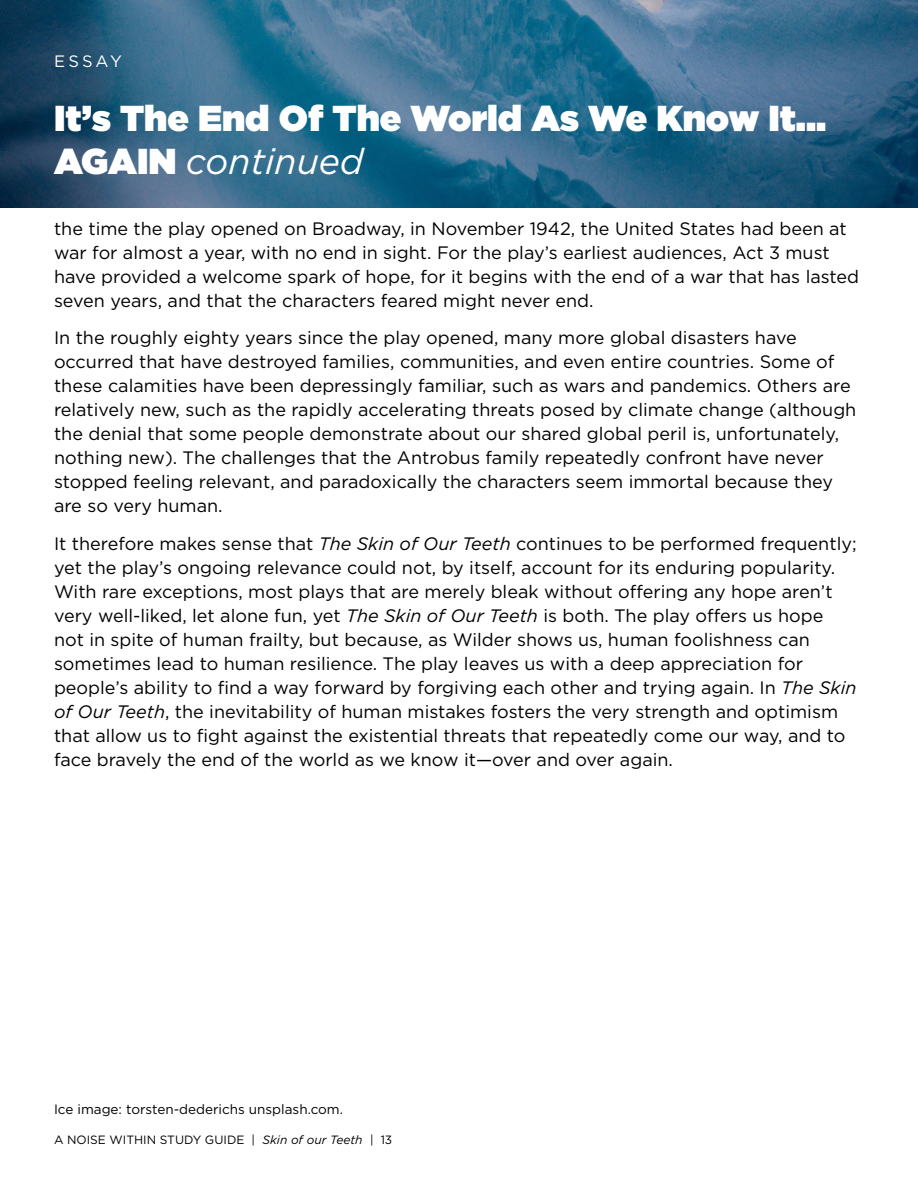
<style>
.page{position:relative;width:918px;height:1188px;background:#fff}
.page>*{position:absolute;margin:0;border:0;box-sizing:border-box;transform-origin:0 0}
.t1{font:900 36px/43.2px "Gotham";color:#fff}
.t2{font:18px/24px "Gotham";color:#000}
.t3{font:16.5px "Gotham";letter-spacing:.19em;color:#fff}
.t4{font:13.5px "Gotham";color:#000}
.t5{font:12px "Gotham";color:#000}
.s1{font-weight:400;font-style:italic}
.s2{font-style:italic}
</style>
<div class="page">
<img style="left:0;top:0;width:918px;height:207px">
<p class="t3" style="left:54px;top:51px;width:69px">ESSAY</p>
<h1 class="t1" style="left:54px;top:96px;width:774px">It’s The End Of The World As We Know It...<br>AGAIN <span class="s1">continued</span></h1>
<p class="t2" style="left:54px;top:216px;width:807px">the time the play opened on Broadway, in November 1942, the United States had been at war for almost a year, with no end in sight. For the play’s earliest audiences, Act 3 must have provided a welcome spark of hope, for it begins with the end of a war that has lasted seven years, and that the characters feared might never end.</p>
<p class="t2" style="left:54px;top:325px;width:804px">In the roughly eighty years since the play opened, many more global disasters have occurred that have destroyed families, communities, and even entire countries. Some of these calamities have been depressingly familiar, such as wars and pandemics. Others are relatively new, such as the rapidly accelerating threats posed by climate change (although the denial that some people demonstrate about our shared global peril is, unfortunately, nothing new). The challenges that the Antrobus family repeatedly confront have never stopped feeling relevant, and paradoxically the characters seem immortal because they are so very human.</p>
<p class="t2" style="left:54px;top:531px;width:804px">It therefore makes sense that <span class="s2">The Skin of Our Teeth</span> continues to be performed frequently; yet the play’s ongoing relevance could not, by itself, account for its enduring popularity.<br>With rare exceptions, most plays that are merely bleak without offering any hope aren’t very well-liked, let alone fun, yet <span class="s2">The Skin of Our Teeth</span> is both. The play offers us hope not in spite of human frailty, but because, as Wilder shows us, human foolishness can sometimes lead to human resilience. The play leaves us with a deep appreciation for people’s ability to find a way forward by forgiving each other and trying again. In <span class="s2">The Skin of Our Teeth</span>, the inevitability of human mistakes fosters the very strength and optimism that allow us to fight against the existential threats that repeatedly come our way, and to face bravely the end of the world as we know it—over and over again.</p>
<p class="t4" style="left:54px;top:1100px;width:291px">Ice image: torsten-dederichs unsplash.com.</p>
<p class="t5" style="left:54px;top:1132px;width:340px">A NOISE WITHIN STUDY GUIDE | <span class="s2">Skin of our Teeth |</span> 13</p>
</div>
